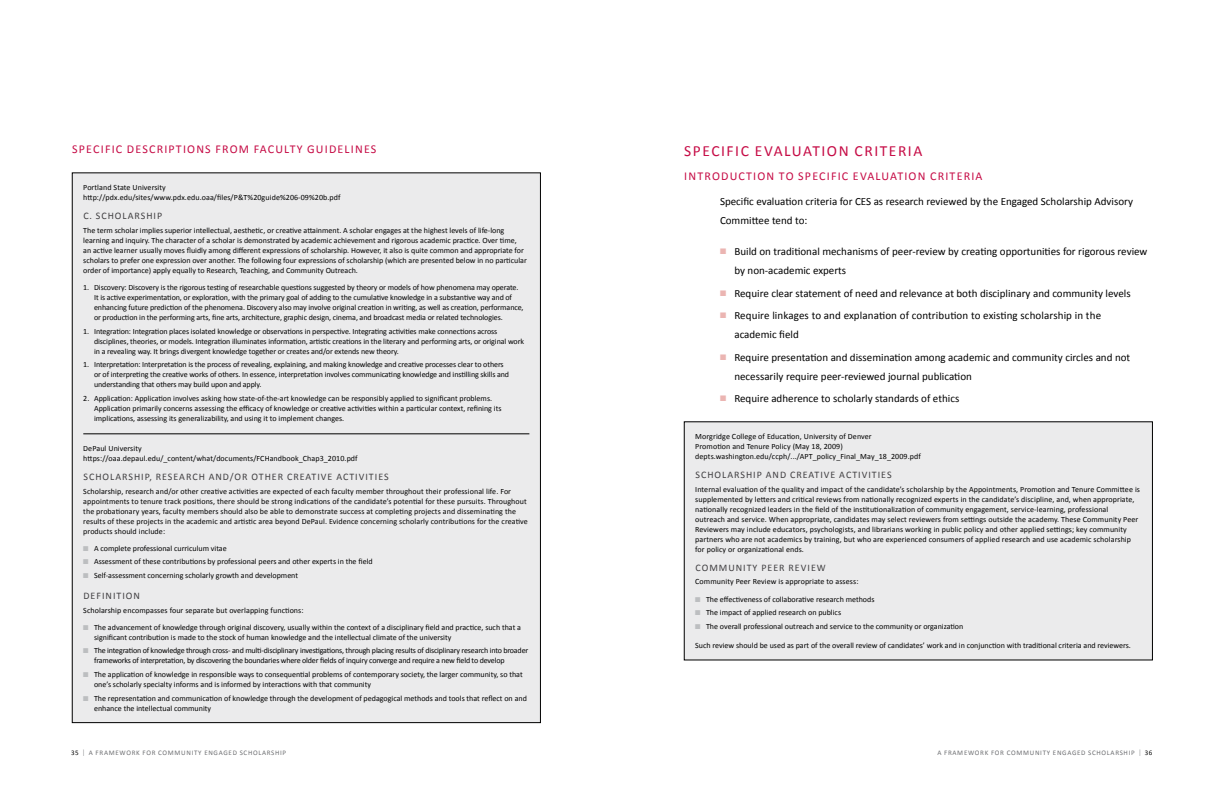
<style>
.page{position:relative;width:1224px;height:792px;background:#fff}
.page>*{position:absolute;margin:0;border:0;box-sizing:border-box;transform-origin:0 0}
.t1{font:15.5px "Calibri";letter-spacing:.1em;color:#c60c46}
.t2{font:12px "Calibri";letter-spacing:.1em;color:#c60c46}
.t3{font:11px/19px "Calibri";color:#000}
.t4{font:10px "Calibri";letter-spacing:.1em;color:#414042}
.t5{font:8px/10px "Calibri";color:#000}
.t6{font:8px/10px "Calibri";letter-spacing:-.02em;color:#000}
.t7{font:7px "Calibri";letter-spacing:.1em;color:#6d6e71}
.s1{color:#bcbec0}
.s2{color:#ebb5b2}
.s3{color:#000}
.s4{font-size:10.5px}
</style>
<div class="page">
<div style="left:684px;top:422px;width:468px;height:238px;background:#ebebec"></div>
<div style="left:684px;top:422px;width:469px;height:238px;border:1px solid #000"></div>
<div style="left:72px;top:173px;width:468px;height:550px;background:#ebebec"></div>
<hr style="left:83px;top:434px;width:446px;height:1px;background:#000">
<h2 class="t2" style="left:72px;top:141px;width:306px">Specific Descriptions From Faculty Guidelines</h2>
<p class="t5" style="left:83px;top:182px;width:259px">Portland State University http://pdx.edu/sites/www.pdx.edu.oaa/files/P&amp;T%20guide%206-09%20b.pdf</p>
<p class="t4" style="left:83px;top:209px;width:25px">C. Scholarship</p>
<p class="t5" style="left:83px;top:225px;width:445px">The term scholar implies superior intellectual, aesthetic, or creative attainment. A scholar engages at the highest levels of life-long learning and inquiry. The character of a scholar is demonstrated by academic achievement and rigorous academic practice. Over time,<br>an active learner usually moves fluidly among different expressions of scholarship. However, it also is quite common and appropriate for scholars to prefer one expression over another. The following four expressions of scholarship (which are presented below in no particular order of importance) apply equally to Research, Teaching, and Community Outreach.</p>
<p class="t5" style="left:94px;top:282px;width:431px;text-indent:-11px">1. Discovery: Discovery is the rigorous testing of researchable questions suggested by theory or models of how phenomena may operate.<br>It is active experimentation, or exploration, with the primary goal of adding to the cumulative knowledge in a substantive way and of enhancing future prediction of the phenomena. Discovery also may involve original creation in writing, as well as creation, performance, or production in the performing arts, fine arts, architecture, graphic design, cinema, and broadcast media or related technologies.</p>
<p class="t5" style="left:94px;top:326px;width:431px;text-indent:-11px">1. Integration: Integration places isolated knowledge or observations in perspective. Integrating activities make connections across disciplines, theories, or models. Integration illuminates information, artistic creations in the literary and performing arts, or original work in a revealing way. It brings divergent knowledge together or creates and/or extends new theory.</p>
<p class="t5" style="left:94px;top:359px;width:417px;text-indent:-11px">1. Interpretation: Interpretation is the process of revealing, explaining, and making knowledge and creative processes clear to others or of interpreting the creative works of others. In essence, interpretation involves communicating knowledge and instilling skills and understanding that others may build upon and apply.</p>
<p class="t5" style="left:94px;top:393px;width:409px;text-indent:-11px">2. Application: Application involves asking how state-of-the-art knowledge can be responsibly applied to significant problems.<br>Application primarily concerns assessing the efficacy of knowledge or creative activities within a particular context, refining its implications, assessing its generalizability, and using it to implement changes.</p>
<p class="t5" style="left:83px;top:443px;width:276px">DePaul University https://oaa.depaul.edu/_content/what/documents/FCHandbook_Chap3_2010.pdf</p>
<p class="t4" style="left:83px;top:470px;width:13px">Scholarship</p>
<p class="t4" style="left:150px;top:470px;width:20px">, Research</p>
<p class="t4" style="left:209px;top:470px;width:8px">and</p>
<p class="t4" style="left:230px;top:470px;width:29px">/or other</p>
<p class="t4" style="left:287px;top:470px;width:13px">Creative</p>
<p class="t4" style="left:336px;top:470px;width:13px">Activities</p>
<p class="t5" style="left:83px;top:486px;width:446px">Scholarship, research and/or other creative activities are expected of each faculty member throughout their professional life. For appointments to tenure track positions, there should be strong indications of the candidate’s potential for these pursuits. Throughout the probationary years, faculty members should also be able to demonstrate success at completing projects and disseminating the results of these projects in the academic and artistic area beyond DePaul. Evidence concerning scholarly contributions for the creative products should include:</p>
<p class="t5" style="left:83px;top:543px;width:145px"><span class="s1">■</span> A complete professional curriculum vitae</p>
<p class="t5" style="left:83px;top:557px;width:291px"><span class="s1">■</span> Assessment of these contributions by professional peers and other experts in the field</p>
<p class="t5" style="left:83px;top:570px;width:216px"><span class="s1">■</span> Self-assessment concerning scholarly growth and development</p>
<p class="t4" style="left:83px;top:589px;width:58px">Definition</p>
<p class="t5" style="left:83px;top:605px;width:222px">Scholarship encompasses four separate but overlapping functions:</p>
<p class="t5" style="left:94px;top:622px;width:428px;text-indent:-11px"><span class="s1">■</span> The advancement of knowledge through original discovery, usually within the context of a disciplinary field and practice, such that a significant contribution is made to the stock of human knowledge and the intellectual climate of the university</p>
<p class="t6" style="left:94px;top:646px;width:436px;text-indent:-11px"><span class="s1">■</span> The integration of knowledge through cross- and multi-disciplinary investigations, through placing results of disciplinary research into broader frameworks of interpretation, by discovering the boundaries where older fields of inquiry converge and require a new field to develop</p>
<p class="t5" style="left:94px;top:669px;width:430px;text-indent:-11px"><span class="s1">■</span> The application of knowledge in responsible ways to consequential problems of contemporary society, the larger community, so that one’s scholarly specialty informs and is informed by interactions with that community</p>
<p class="t5" style="left:94px;top:693px;width:434px;text-indent:-11px"><span class="s1">■</span> The representation and communication of knowledge through the development of pedagogical methods and tools that reflect on and enhance the intellectual community</p>
<h1 class="t1" style="left:684px;top:141px;width:240px">Specific Evaluation Criteria</h1>
<h2 class="t2" style="left:684px;top:169px;width:300px">I ntroduction to Specific Evaluation Criteria</h2>
<h3 class="t3" style="left:720px;top:192px;width:415px">Specific evaluation criteria for CES as research reviewed by the Engaged Scholarship Advisory<br>Committee tend to:</h3>
<h3 class="t3" style="left:734px;top:242px;width:415px;text-indent:-14px"><span class="s2">■</span> Build on traditional mechanisms of peer-review by creating opportunities for rigorous review by non-academic experts</h3>
<h3 class="t3" style="left:720px;top:284px;width:412px"><span class="s2">■</span> Require clear statement of need and relevance at both disciplinary and community levels</h3>
<h3 class="t3" style="left:734px;top:306px;width:368px;text-indent:-14px"><span class="s2">■</span> Require linkages to and explanation of contribution to existing scholarship in the academic field</h3>
<h3 class="t3" style="left:734px;top:348px;width:397px;text-indent:-14px"><span class="s2">■</span> Require presentation and dissemination among academic and community circles and not necessarily require peer-reviewed journal publication</h3>
<h3 class="t3" style="left:720px;top:389px;width:241px"><span class="s2">■</span> Require adherence to scholarly standards of ethics</h3>
<p class="t5" style="left:695px;top:431px;width:227px">Morgridge College of Education, University of Denver<br>Promotion and Tenure Policy (May 18, 2009) depts.washington.edu/ccph/.../APT_policy_Final_May_18_2009.pdf</p>
<p class="t4" style="left:695px;top:468px;width:198px">Scholarship and Creative Activities</p>
<p class="t5" style="left:695px;top:484px;width:446px">Internal evaluation of the quality and impact of the candidate’s scholarship by the Appointments, Promotion and Tenure Committee is supplemented by letters and critical reviews from nationally recognized experts in the candidate’s discipline, and, when appropriate, nationally recognized leaders in the field of the institutionalization of community engagement, service-learning, professional outreach and service. When appropriate, candidates may select reviewers from settings outside the academy. These Community Peer Reviewers may include educators, psychologists, and librarians working in public policy and other applied settings; key community partners who are not academics by training, but who are experienced consumers of applied research and use academic scholarship for policy or organizational ends.</p>
<p class="t4" style="left:695px;top:561px;width:132px">Community Peer Review</p>
<p class="t5" style="left:695px;top:577px;width:165px">Community Peer Review is appropriate to assess:</p>
<p class="t5" style="left:695px;top:594px;width:181px"><span class="s1">■</span> The effectiveness of collaborative research methods</p>
<p class="t5" style="left:695px;top:608px;width:147px"><span class="s1">■</span> The impact of applied research on publics</p>
<p class="t5" style="left:695px;top:621px;width:270px"><span class="s1">■</span> The overall professional outreach and service to the community or organization</p>
<p class="t5" style="left:695px;top:640px;width:437px">Such review should be used as part of the overall review of candidates’ work and in conjunction with traditional criteria and reviewers.</p>
<p class="t7" style="left:71px;top:748px;width:216px"><span class="s3">35</span> <span class="s4">I</span> a framework for community engaged scholarship</p>
<p class="t7" style="left:937px;top:748px;width:216px">a framework for community engaged scholarship <span class="s4">I</span> <span class="s3">36</span></p>
</div>
